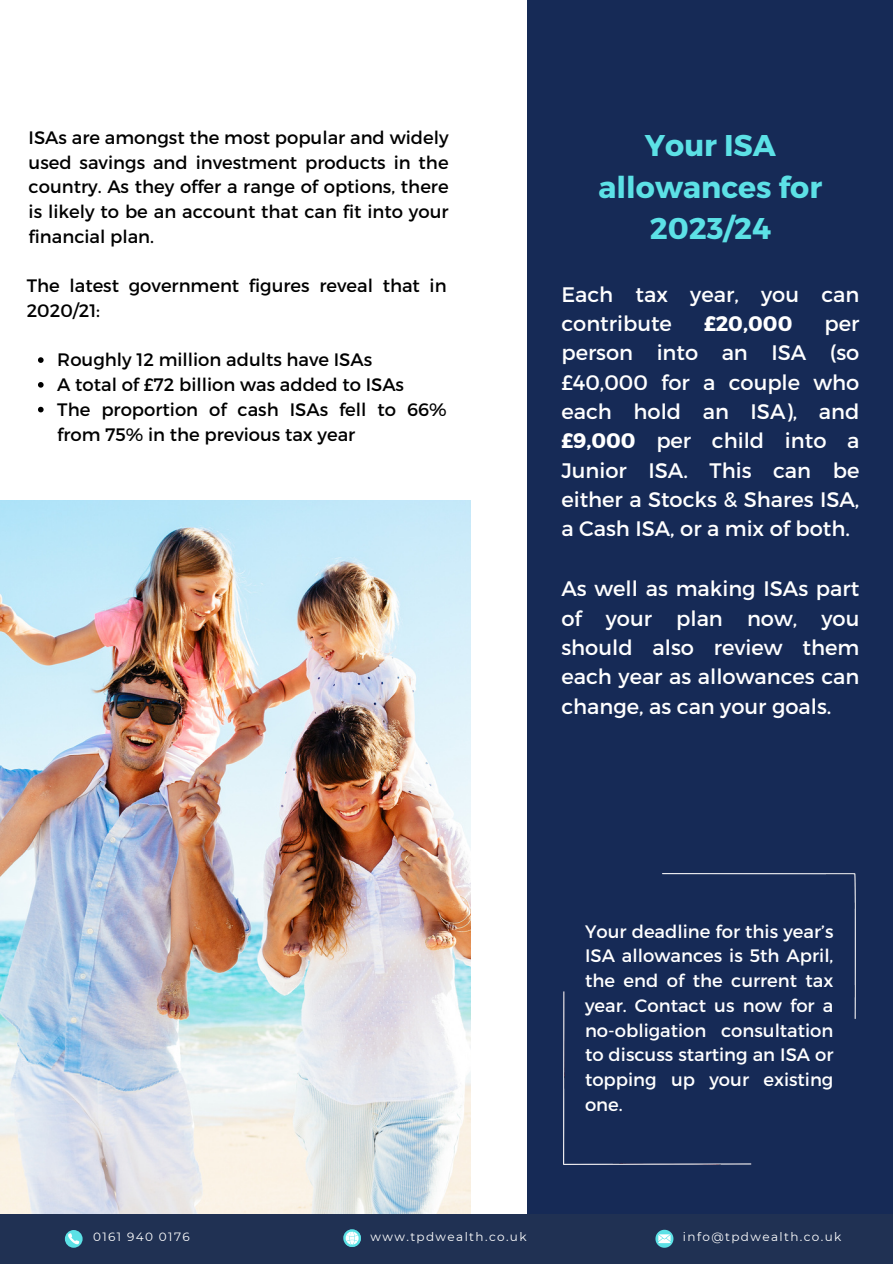
<style>
.page{position:relative;width:893px;height:1264px;background:#fff}
.page>*{position:absolute;margin:0;border:0;box-sizing:border-box;transform-origin:0 0}
.t1{font:700 30px/41.7px "Montserrat";color:#5ce1e6;text-align:center}
.t2{font:21px/29.2px "Montserrat";color:#fff;text-align:justify}
.t3{font:700 21px "Montserrat";color:#fff}
.t4{font:18px/24.8px "Montserrat";color:#000}
.t5{font:18px/24.8px "Montserrat";color:#fff;text-align:justify}
.t6{font:12px "Montserrat";letter-spacing:.115em;color:#fff}
.s1{font-weight:700}
</style>
<div class="page">
<div style="left:0;top:1213px;width:892px;height:50px;background:#203153"></div>
<svg style="left:655px;top:1229px;width:18px;height:18px"></svg>
<svg style="left:343px;top:1229px;width:18px;height:17px"></svg>
<svg style="left:65px;top:1229px;width:18px;height:18px"></svg>
<svg style="left:68px;top:1232px;width:11px;height:12px"></svg>
<img style="left:0;top:500px;width:470px;height:713px">
<div style="left:527px;top:0;width:365px;height:1213px;background:#162a56"></div>
<img style="left:563px;top:873px;width:292px;height:291px">
<svg style="left:38px;top:357px;width:6px;height:6px"></svg>
<svg style="left:38px;top:382px;width:6px;height:5px"></svg>
<svg style="left:38px;top:407px;width:6px;height:5px"></svg>
<p class="t4" style="left:29px;top:124px;width:421px;text-align:justify">ISAs are amongst the most popular and widely used savings and investment products in the country. As they offer a range of options, there is likely to be an account that can fit into your financial plan.</p>
<p class="t1" style="left:598px;top:123px;width:225px">Your ISA allowances for<br>2023/24</p>
<p class="t2" style="left:561px;top:279px;width:299px">Each tax year, you can contribute</p>
<p class="t4" style="left:27px;top:272px;width:421px">The latest government figures reveal that in<br>2020/21:</p>
<p class="t4" style="left:57px;top:346px;width:316px">Roughly 12 million adults have ISAs</p>
<p class="t4" style="left:57px;top:371px;width:348px">A total of £72 billion was added to ISAs</p>
<p class="t4" style="left:57px;top:396px;width:391px">The proportion of cash ISAs fell to 66% from 75% in the previous tax year</p>
<p class="t3" style="left:704px;top:310px;width:90px">£20,000</p>
<p class="t2" style="left:561px;top:308px;width:299px;text-indent:263px">per person into an ISA (so £40,000 for a couple who each hold an ISA), and <span class="s1">£9,000</span> per child into a Junior ISA. This can be either a Stocks &amp; Shares ISA, a Cash ISA, or a mix of both.</p>
<p class="t2" style="left:561px;top:573px;width:299px">As well as making ISAs part of your plan now, you should also review them each year as allowances can change, as can your goals.</p>
<p class="t5" style="left:585px;top:917px;width:250px">Your deadline for this year’s ISA allowances is 5th April, the end of the current tax year. Contact us now for a no-obligation consultation to discuss starting an ISA or topping up your existing one.</p>
<p class="t6" style="left:93px;top:1229px;width:98px">0161 940 0176</p>
<p class="t6" style="left:370px;top:1229px;width:157px">www.tpdwealth.co.uk</p>
<p class="t6" style="left:682px;top:1229px;width:160px">info@tpdwealth.co.uk</p>
</div>
